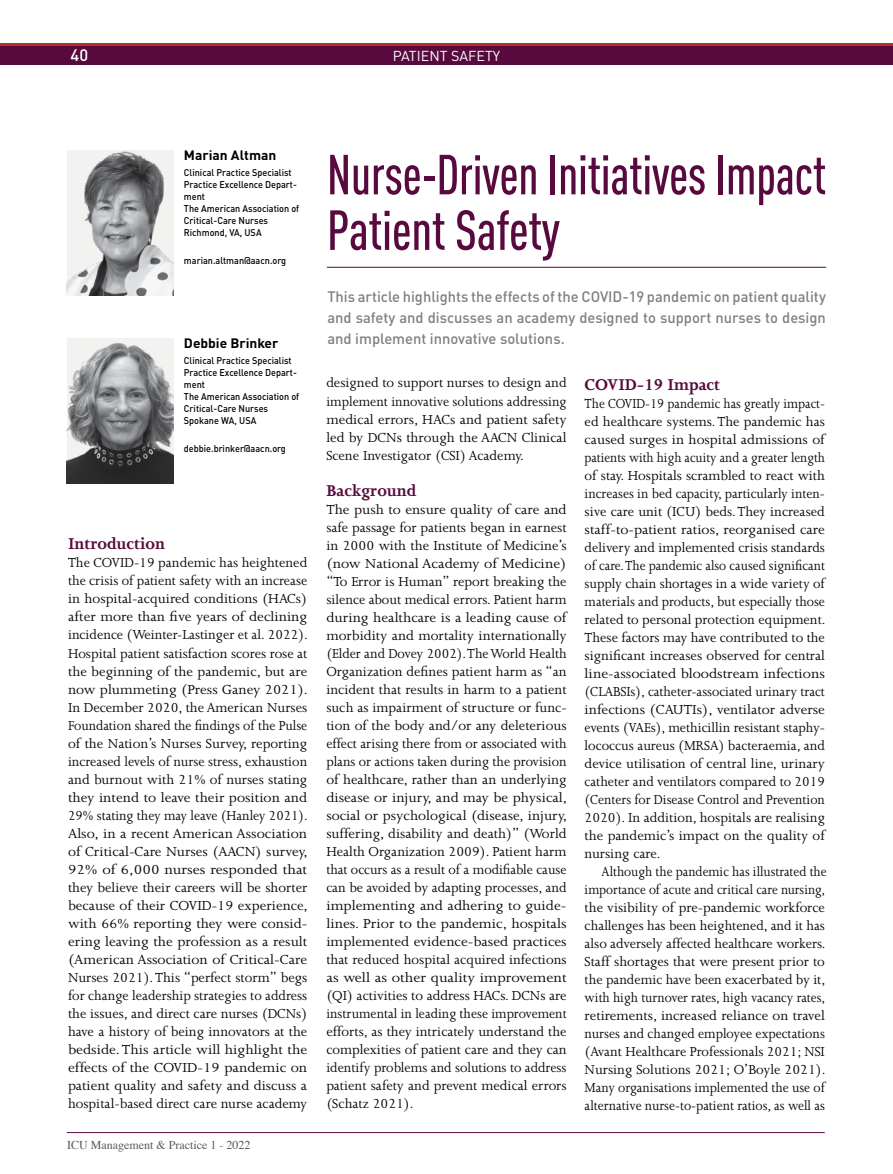
<style>
.page{position:relative;width:893px;height:1174px;background:#fff}
.page>*{position:absolute;margin:0;border:0;box-sizing:border-box;transform-origin:0 0}
.t1{font:500 55.5px/55.5px "DIN Cond";letter-spacing:-.005em;color:#580a3e;scale:.92 1}
.t2{font:700 18px "Joanna";color:#580a3e}
.t3{font:500 16.5px "DIN Pro";color:#fff}
.t4{font:15px/18px "Joanna";color:#000;text-align:justify}
.t5{font:15px/18px "Joanna";color:#000;text-align:justify;scale:1.05 1}
.t6{font:15px/18px "Joanna";color:#000;text-align:justify;scale:.91 1}
.t7{font:15px/18px "Joanna";color:#000;text-align:justify;scale:.92 1}
.t8{font:500 15px/21px "DIN Pro";color:#7e8083;text-align:justify}
.t9{font:14.25px "DIN";color:#fff}
.t10{font:700 13.5px "DIN Pro";color:#000}
.t11{font:12px "Times";color:#58595b}
.t12{font:500 9.75px/12px "DIN Pro";color:#000;scale:.93 1}
</style>
<div class="page">
<div style="left:0;top:46px;width:893px;height:19px;background:#580a3e"></div>
<hr style="left:0;top:44px;width:893px;height:2px;background:#b62d27">
<hr style="left:67px;top:1132px;width:758px;height:1px;background:#580a3e">
<hr style="left:327px;top:267px;width:499px;height:1px;background:#580a3e">
<img style="left:67px;top:150px;width:106px;height:145px">
<img style="left:67px;top:338px;width:106px;height:146px">
<p class="t3" style="left:71px;top:44px;width:19px">40</p>
<p class="t9" style="left:393px;top:47px;width:109px">PATIENT SAFETY</p>
<p class="t10" style="left:184px;top:143px;width:94px">Marian Altman</p>
<p class="t12" style="left:184px;top:166px;width:125px">Clinical Practice Specialist<br>Practice Excellence Depart&shy;ment<br>The American Association of<br>Critical-Care Nurses<br>Richmond, VA, USA</p>
<p class="t12" style="left:184px;top:254px;width:111px">marian.altman@aacn.org</p>
<p class="t10" style="left:184px;top:332px;width:96px">Debbie Brinker</p>
<p class="t12" style="left:184px;top:354px;width:125px">Clinical Practice Specialist<br>Practice Excellence Depart&shy;ment<br>The American Association of<br>Critical-Care Nurses<br>Spokane WA, USA</p>
<p class="t12" style="left:184px;top:442px;width:111px">debbie.brinker@aacn.org</p>
<p class="t2" style="left:68px;top:534px;width:98px">Introduction</p>
<p class="t4" style="left:68px;top:554px;width:241px">The COVID-19 pandemic has heightened the crisis of patient safety with an increase in hospital-acquired conditions (HACs) after more than five years of declining incidence (Weinter-Lastinger et al. 2022).<br>Hospital patient satisfaction scores rose at the beginning of the pandemic, but are now plummeting (Press Ganey 2021).<br>In December 2020, the American Nurses Foundation shared the findings of the Pulse of the Nation’s Nurses Survey, reporting increased levels of nurse stress, exhaustion and burnout with 21% of nurses stating they intend to leave their position and 29% stating they may leave (Hanley 2021).<br>Also, in a recent American Association of Critical-Care Nurses (AACN) survey, 92% of 6,000 nurses responded that they believe their careers will be shorter because of their COVID-19 experience, with 66% reporting they were consid&shy;ering leaving the profession as a result (American Association of Critical-Care Nurses 2021). This “perfect storm” begs for change leadership strategies to address the issues, and direct care nurses (DCNs) have a history of being innovators at the bedside. This article will highlight the effects of the COVID-19 pandemic on patient quality and safety and discuss a hospital-based direct care nurse academy</p>
<p class="t11" style="left:67px;top:1134px;width:185px">ICU Management &amp; Practice 1 - 2022</p>
<h1 class="t1" style="left:327px;top:146px;width:544px">Nurse-Driven Initiatives Impact<br>Patient Safety</h1>
<p class="t8" style="left:327px;top:285px;width:500px">This article highlights the effects of the COVID-19 pandemic on patient quality and safety and discusses an academy designed to support nurses to design and implement innovative solutions.</p>
<p class="t4" style="left:326px;top:374px;width:242px">designed to support nurses to design and implement innovative solutions addressing medical errors, HACs and patient safety led by DCNs through the AACN Clinical Scene Investigator (CSI) Academy.</p>
<p class="t2" style="left:326px;top:480px;width:91px">Background</p>
<p class="t5" style="left:326px;top:500px;width:231px">The push to ensure quality of care and safe passage for patients began in earnest in 2000 with the Institute of Medicine’s (now National Academy of Medicine) “To Error is Human” report breaking the silence about medical errors. Patient harm during healthcare is a leading cause of morbidity and mortality internationally (Elder and Dovey 2002). The World Health Organization defines patient harm as “an incident that results in harm to a patient such as impairment of structure or func&shy;tion of the body and/or any deleterious effect arising there from or associated with plans or actions taken during the provision of healthcare, rather than an underlying disease or injury, and may be physical, social or psychological (disease, injury, suffering, disability and death)” (World Health Organization 2009). Patient harm that occurs as a result of a modifiable cause can be avoided by adapting processes, and implementing and adhering to guide&shy;lines. Prior to the pandemic, hospitals implemented evidence-based practices that reduced hospital acquired infections as well as other quality improvement (QI) activities to address HACs. DCNs are instrumental in leading these improvement efforts, as they intricately understand the complexities of patient care and they can identify problems and solutions to address patient safety and prevent medical errors (Schatz 2021).</p>
<p class="t2" style="left:585px;top:375px;width:137px">COVID-19 Impact</p>
<p class="t6" style="left:585px;top:394px;width:266px">The COVID-19 pandemic has greatly impact&shy;ed healthcare systems. The pandemic has caused surges in hospital admissions of patients with high acuity and a greater length of stay. Hospitals scrambled to react with increases in bed capacity, particularly inten&shy;sive care unit (ICU) beds. They increased staff-to-patient ratios, reorganised care delivery and implemented crisis standards of care. The pandemic also caused significant supply chain shortages in a wide variety of materials and products, but especially those related to personal protection equipment.<br>These factors may have contributed to the significant increases observed for central line-associated bloodstream infections (CLABSIs), catheter-associated urinary tract infections (CAUTIs), ventilator adverse events (VAEs), methicillin resistant staphy&shy;lococcus aureus (MRSA) bacteraemia, and device utilisation of central line, urinary catheter and ventilators compared to 2019 (Centers for Disease Control and Prevention 2020). In addition, hospitals are realising the pandemic’s impact on the quality of nursing care.</p>
<p class="t7" style="left:585px;top:862px;width:265px;text-indent:17px">Although the pandemic has illustrated the importance of acute and critical care nursing, the visibility of pre-pandemic workforce challenges has been heightened, and it has also adversely affected healthcare workers.<br>Staff shortages that were present prior to the pandemic have been exacerbated by it, with high turnover rates, high vacancy rates, retirements, increased reliance on travel nurses and changed employee expectations (Avant Healthcare Professionals 2021; NSI Nursing Solutions 2021; O’Boyle 2021).<br>Many organisations implemented the use of alternative nurse-to-patient ratios, as well as</p>
</div>
